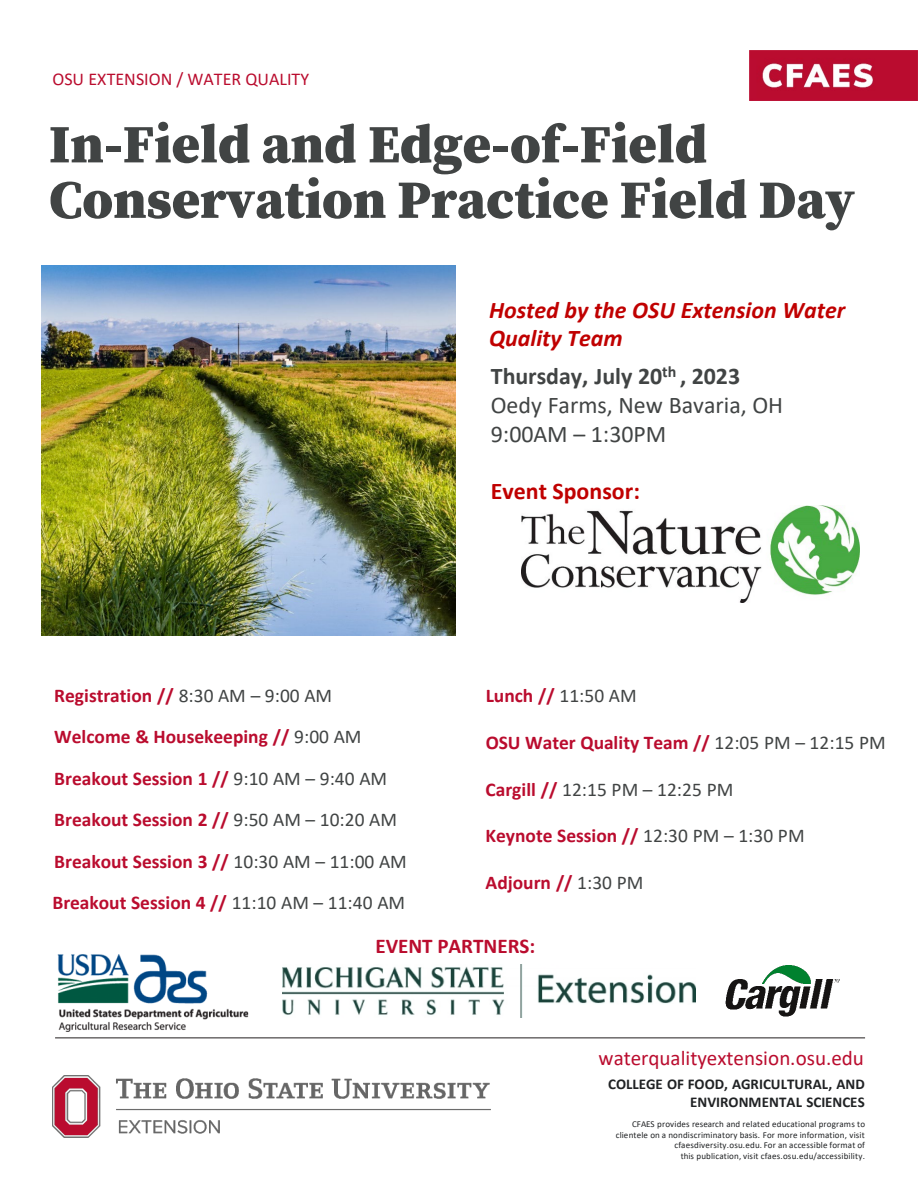
<style>
.page{position:relative;width:918px;height:1188px;background:#fff}
.page>*{position:absolute;margin:0;border:0;box-sizing:border-box;transform-origin:0 0}
.t1{font:900 54px/55.5px "Buckeye Serif 2";color:#414444}
.t2{font:italic 700 24px/28.8px "Calibri";color:#c00000}
.t3{font:24px "Calibri";color:#414444}
.t4{font:700 24px "Calibri";letter-spacing:-.005em;color:#414444}
.t5{font:700 24px "Calibri";color:#c00000}
.t6{font:21px "Calibri";color:#ba0c2e}
.t7{font:700 21px "Calibri";color:#ba0c2e}
.t8{font:700 19.5px "Calibri";color:#ba0c2e}
.t9{font:19.5px "Calibri";color:#414444}
.t10{font:18px "Calibri";color:#ba0c2e}
.t11{font:700 15px/18px "Calibri";color:#202224;text-align:right}
.t12{font:9px/10.8px "Calibri";letter-spacing:.015em;color:#202224;text-align:right}
.s1{font-weight:400;color:#414444}
.s2{font-weight:700;color:#ba0c2e}
</style>
<div class="page">
<hr style="left:55px;top:1038px;width:810px;height:1px;background:#231f20">
<img style="left:749px;top:51px;width:169px;height:50px">
<img style="left:52px;top:1075px;width:438px;height:63px">
<img style="left:522px;top:505px;width:337px;height:98px">
<img style="left:41px;top:265px;width:414px;height:370px">
<img style="left:282px;top:964px;width:414px;height:54px">
<img style="left:725px;top:966px;width:115px;height:51px">
<img style="left:57px;top:954px;width:192px;height:78px">
<p class="t10" style="left:52px;top:66px;width:258px">OSU EXTENSION / WATER QUALITY</p>
<h1 class="t1" style="left:49px;top:119px;width:807px">In-Field and Edge-of-Field<br>Conservation Practice Field Day</h1>
<p class="t2" style="left:489px;top:294px;width:358px">Hosted by the OSU Extension Water<br>Quality Team</p>
<p class="t4" style="left:491px;top:359px;width:251px">Thursday, July 20<sup>th</sup> , 2023</p>
<p class="t3" style="left:491px;top:388px;width:294px">Oedy Farms, New Bavaria, OH</p>
<p class="t3" style="left:491px;top:417px;width:177px">9:00AM – 1:30PM</p>
<p class="t8" style="left:54px;top:682px;width:279px">Registration // <span class="s1">8:30 AM – 9:00 AM</span></p>
<p class="t8" style="left:54px;top:723px;width:309px">Welcome &amp; Housekeeping // <span class="s1">9:00 AM</span></p>
<p class="t8" style="left:54px;top:765px;width:334px">Breakout Session 1 // <span class="s1">9:10 AM – 9:40 AM</span></p>
<p class="t8" style="left:54px;top:806px;width:344px">Breakout Session 2 // <span class="s1">9:50 AM – 10:20 AM</span></p>
<p class="t8" style="left:54px;top:847px;width:354px">Breakout Session 3 // <span class="s1">10:30 AM – 11:00 AM</span></p>
<p class="t8" style="left:52px;top:889px;width:354px">Breakout Session 4 // <span class="s1">11:10 AM – 11:40 AM</span></p>
<p class="t5" style="left:491px;top:474px;width:151px">Event Sponsor:</p>
<p class="t8" style="left:486px;top:682px;width:153px">Lunch // <span class="s1">11:50 AM</span></p>
<p class="t8" style="left:486px;top:729px;width:402px">OSU Water Quality Team // <span class="s1">12:05 PM – 12:15 PM</span></p>
<p class="t9" style="left:486px;top:776px;width:249px"><span class="s2">Cargill //</span> 12:15 PM – 12:25 PM</p>
<p class="t8" style="left:486px;top:822px;width:321px">Keynote Session // <span class="s1">12:30 PM – 1:30 PM</span></p>
<p class="t8" style="left:486px;top:869px;width:159px">Adjourn // <span class="s1">1:30 PM</span></p>
<p class="t7" style="left:375px;top:931px;width:161px">EVENT PARTNERS:</p>
<p class="t6" style="left:599px;top:1043px;width:267px">waterqualityextension.osu.edu</p>
<p class="t11" style="left:608px;top:1075px;width:258px">COLLEGE OF FOOD, AGRICULTURAL, AND<br>ENVIRONMENTAL SCIENCES</p>
<p class="t12" style="left:616px;top:1118px;width:251px">CFAES provides research and related educational programs to clientele on a nondiscriminatory basis. For more information, visit cfaesdiversity.osu.edu. For an accessible format of<br>this publication, visit cfaes.osu.edu/accessibility.</p>
</div>
